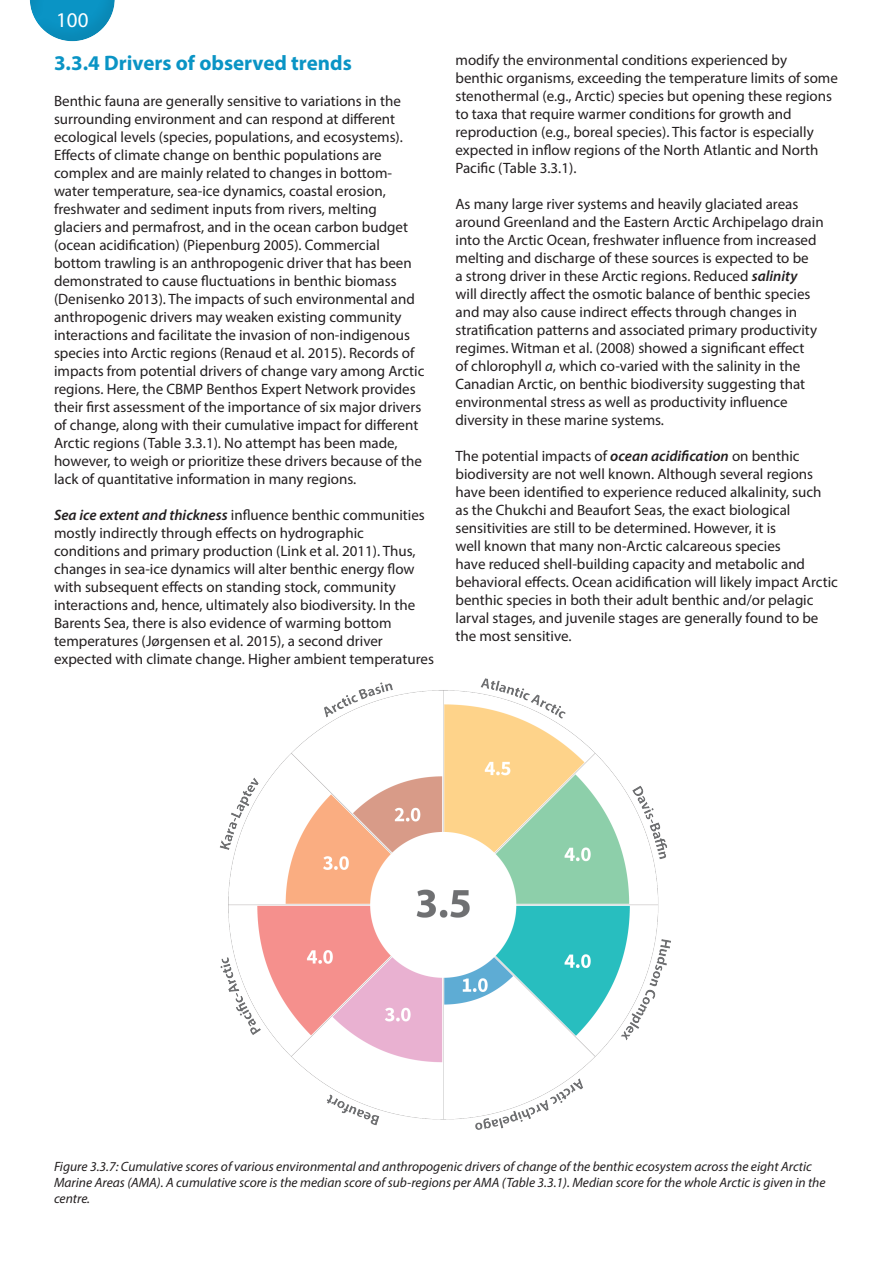
<style>
.page{position:relative;width:893px;height:1263px;background:#fff}
.page>*{position:absolute;margin:0;border:0;box-sizing:border-box;transform-origin:0 0}
.Heading2{font:700 21px "Myriad Pro";color:#0a94c5}
.t1{font:21px "Myriad Pro";color:#fff}
.Text{font:15px/18px "Myriad Pro";color:#231f20}
.Figures{font:italic 13.5px/16.2px "Myriad Pro";color:#231f20}
.s1{font-weight:600;font-style:italic}
.s2{font-style:italic}
</style>
<div class="page">
<div style="left:28px;top:0;width:88px;height:43px;background:#231f20;opacity:.1"></div>
<img style="left:220px;top:678px;width:451px;height:452px">
<h1 class="t1" style="left:56px;top:7px;width:34px">100</h1>
<p class="Heading2" style="left:54px;top:49px;width:299px">3.3.4 Drivers of observed trends</p>
<p class="Text" style="left:54px;top:91px;width:372px">Benthic fauna are generally sensitive to variations in the surrounding environment and can respond at different ecological levels (species, populations, and ecosystems).<br>Effects of climate change on benthic populations are complex and are mainly related to changes in bottom&shy;water temperature, sea-ice dynamics, coastal erosion, freshwater and sediment inputs from rivers, melting glaciers and permafrost, and in the ocean carbon budget (ocean acidification) (Piepenburg 2005). Commercial bottom trawling is an anthropogenic driver that has been demonstrated to cause fluctuations in benthic biomass (Denisenko 2013). The impacts of such environmental and anthropogenic drivers may weaken existing community interactions and facilitate the invasion of non-indigenous species into Arctic regions (Renaud et al. 2015). Records of impacts from potential drivers of change vary among Arctic regions. Here, the CBMP Benthos Expert Network provides their first assessment of the importance of six major drivers of change, along with their cumulative impact for different Arctic regions (Table 3.3.1). No attempt has been made, however, to weigh or prioritize these drivers because of the lack of quantitative information in many regions.</p>
<p class="Text" style="left:54px;top:505px;width:381px"><span class="s1">Sea ice extent and thickness</span> influence benthic communities mostly indirectly through effects on hydrographic<br>conditions and primary production (Link et al. 2011). Thus, changes in sea-ice dynamics will alter benthic energy flow with subsequent effects on standing stock, community interactions and, hence, ultimately also biodiversity. In the Barents Sea, there is also evidence of warming bottom temperatures (Jørgensen et al. 2015), a second driver expected with climate change. Higher ambient temperatures</p>
<p class="Text" style="left:455px;top:51px;width:384px">modify the environmental conditions experienced by benthic organisms, exceeding the temperature limits of some stenothermal (e.g., Arctic) species but opening these regions to taxa that require warmer conditions for growth and reproduction (e.g., boreal species). This factor is especially expected in inflow regions of the North Atlantic and North Pacific (Table 3.3.1).</p>
<p class="Text" style="left:455px;top:195px;width:370px">As many large river systems and heavily glaciated areas around Greenland and the Eastern Arctic Archipelago drain into the Arctic Ocean, freshwater influence from increased melting and discharge of these sources is expected to be<br>a strong driver in these Arctic regions. Reduced <span class="s1">salinity<br></span>will directly affect the osmotic balance of benthic species and may also cause indirect effects through changes in stratification patterns and associated primary productivity regimes. Witman et al. (2008) showed a significant effect<br>of chlorophyll <span class="s2">a</span>, which co-varied with the salinity in the Canadian Arctic, on benthic biodiversity suggesting that environmental stress as well as productivity influence diversity in these marine systems.</p>
<p class="Text" style="left:455px;top:447px;width:384px">The potential impacts of <span class="s1">ocean acidification</span> on benthic biodiversity are not well known. Although several regions have been identified to experience reduced alkalinity, such as the Chukchi and Beaufort Seas, the exact biological sensitivities are still to be determined. However, it is<br>well known that many non-Arctic calcareous species<br>have reduced shell-building capacity and metabolic and behavioral effects. Ocean acidification will likely impact Arctic benthic species in both their adult benthic and/or pelagic larval stages, and juvenile stages are generally found to be the most sensitive.</p>
<p class="Figures" style="left:54px;top:1158px;width:773px">Figure 3.3.7: Cumulative scores of various environmental and anthropogenic drivers of change of the benthic ecosystem across the eight Arctic<br>Marine Areas (AMA). A cumulative score is the median score of sub-regions per AMA (Table 3.3.1). Median score for the whole Arctic is given in the centre.</p>
</div>
